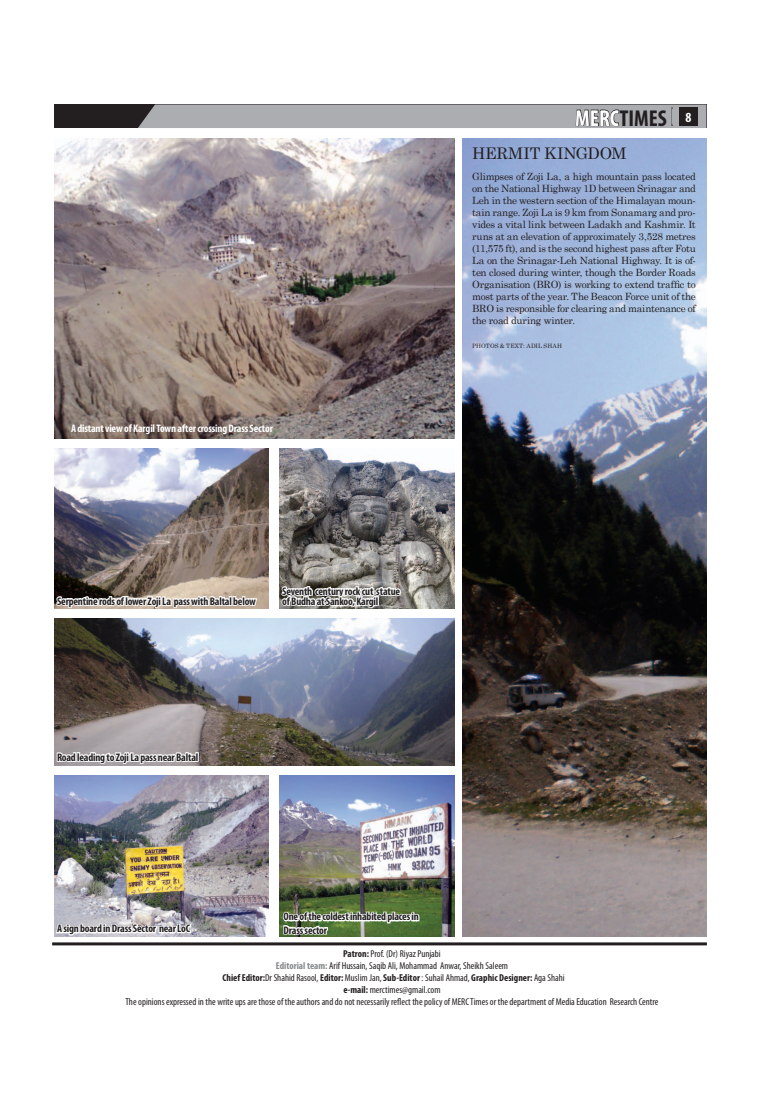
<style>
.page{position:relative;width:766px;height:1106px;background:#fff}
.page>*{position:absolute;margin:0;border:0;box-sizing:border-box;transform-origin:0 0}
.t1{font:700 condensed 23px "Myriad Pro";color:#231f20}
.t2{font:16px "Century Schoolbook";letter-spacing:-.01em;color:#231f20}
.t3{font:700 condensed 14px "Myriad Pro";color:#fff}
.t4{font:700 condensed 11px/13.2px "Myriad Pro";letter-spacing:-.015em;color:#231f20}
.t5{font:700 condensed 11px "Myriad Pro";letter-spacing:-.015em;color:#fff}
.t6{font:10px/12px "Century Schoolbook";letter-spacing:-.025em;color:#231f20;text-align:justify}
.t7{font:condensed 10px/12px "Myriad Pro";color:#231f20;text-align:center}
.t8{font:6px "Century Schoolbook";letter-spacing:.02em;color:#231f20}
.s1{color:#fff}
.s2{font-weight:700}
.s3{font-weight:700;color:#87898c}
</style>
<div class="page">
<div style="left:54px;top:104px;width:652px;height:24px;background:#231f20"></div>
<svg style="left:138px;top:104px;width:568px;height:24px"></svg>
<hr style="left:52px;top:942px;width:654px;height:3px;background:#231f20">
<img style="left:54px;top:448px;width:214px;height:161px">
<img style="left:54px;top:619px;width:400px;height:146px">
<img style="left:462px;top:138px;width:244px;height:798px">
<img style="left:279px;top:448px;width:175px;height:161px">
<img style="left:279px;top:775px;width:175px;height:161px">
<img style="left:54px;top:138px;width:400px;height:300px">
<img style="left:54px;top:775px;width:214px;height:161px">
<svg style="left:55px;top:563px;width:203px;height:78px"></svg>
<svg style="left:56px;top:728px;width:143px;height:69px"></svg>
<img style="left:55px;top:896px;width:137px;height:50px">
<svg style="left:282px;top:886px;width:138px;height:60px"></svg>
<svg style="left:280px;top:564px;width:121px;height:77px"></svg>
<h1 class="t1" style="left:575px;top:104px;width:93px"><span class="s1">MERC</span>TIMES</h1>
<h3 class="t3" style="left:685px;top:108px;width:7px">8</h3>
<p class="t5" style="left:71px;top:421px;width:203px">A distant view of Kargil Town after crossing Drass Sector</p>
<h2 class="t2" style="left:472px;top:143px;width:156px">HERMIT KINGDOM</h2>
<p class="t6" style="left:472px;top:170px;width:225px">Glimpses of Zoji La, a high mountain pass located on the National Highway 1D between Srinagar and Leh in the western section of the Himalayan moun&shy;tain range. Zoji La is 9 km from Sonamarg and pro&shy;vides a vital link between Ladakh and Kashmir. It runs at an elevation of approximately 3,528 metres (11,575 ft), and is the second highest pass after Fotu La on the Srinagar-Leh National Highway. It is of&shy;ten closed during winter, though the Border Roads Organisation (BRO) is working to extend traffic to most parts of the year. The Beacon Force unit of the BRO is responsible for clearing and maintenance of the road during winter.</p>
<p class="t8" style="left:472px;top:342px;width:91px">PHOTOS &amp; TEXT: ADIL SHAH</p>
<p class="t4" style="left:57px;top:594px;width:200px">Serpentine rods of lower Zoji La pass with Baltal below</p>
<p class="t4" style="left:282px;top:586px;width:119px;line-height:10px">Seventh century rock cut statue of Budha at Sankoo, Kargil</p>
<p class="t4" style="left:57px;top:750px;width:143px">Road leading to Zoji La pass near Baltal</p>
<p class="t4" style="left:57px;top:921px;width:135px">A sign board in Drass Sector near LoC</p>
<p class="t4" style="left:283px;top:909px;width:137px">One of the coldest inhabited places in<br>Drass sector</p>
<p class="t7" style="left:125px;top:948px;width:534px"><span class="s2">Patron:</span> Prof. (Dr) Riyaz Punjabi<br><span class="s3">Editorial team:</span> Arif Hussain, Saqib Ali, Mohammad Anwar, Sheikh Saleem<br><span class="s2">Chief Editor:</span>Dr Shahid Rasool, <span class="s2">Editor:</span> Muslim Jan, <span class="s2">Sub-Editor</span> : Suhail Ahmad, <span class="s2">Graphic Designer:</span> Aga Shahi<br><span class="s2">e-mail:</span> merctimes@gmail.com<br>The opinions expressed in the write ups are those of the authors and do not necessarily reflect the policy of MERC Times or the department of Media Education Research Centre</p>
</div>
